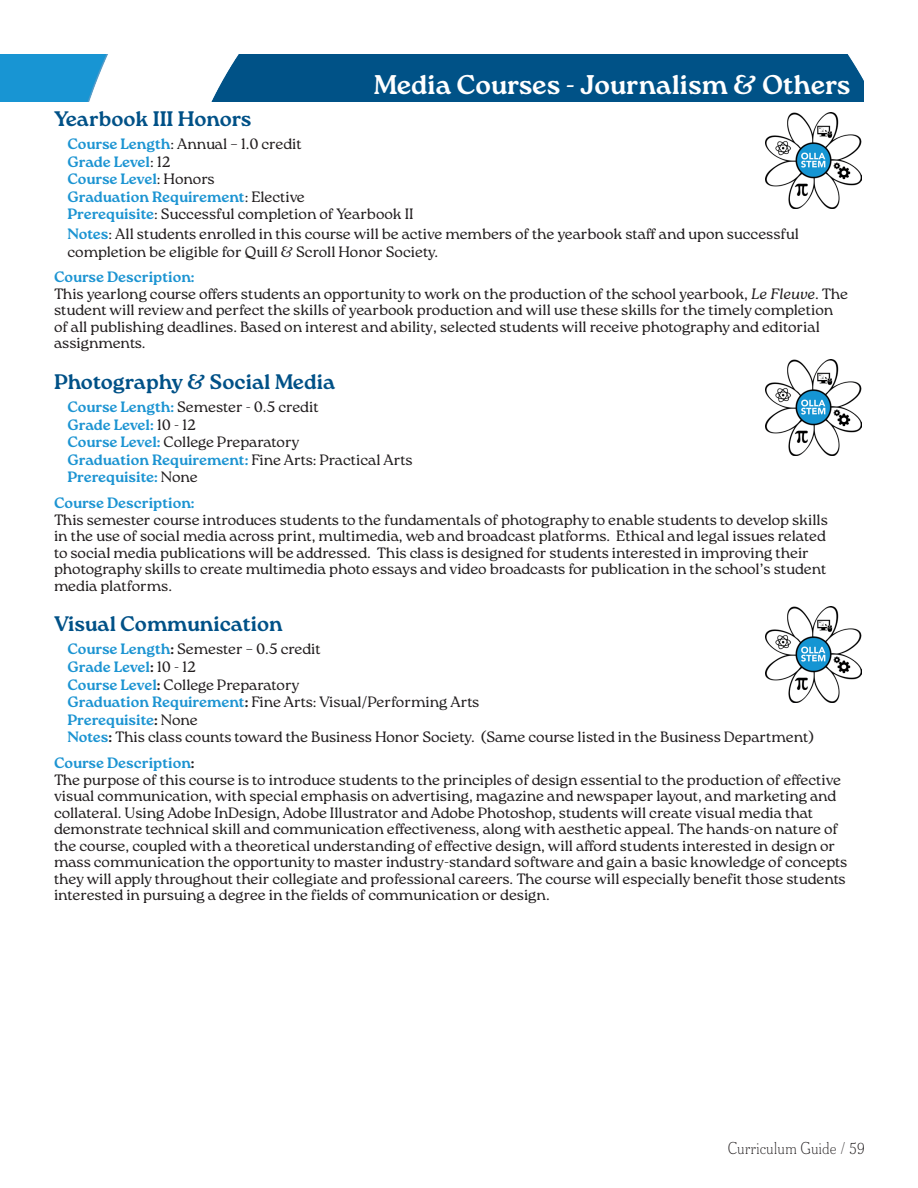
<style>
.page{position:relative;width:918px;height:1188px;background:#fff}
.page>*{position:absolute;margin:0;border:0;box-sizing:border-box;transform-origin:0 0}
.t1{font:700 27px "Roca";color:#fff}
.Course_Name{font:700 21px "Roca";color:#005187}
.Course_Description{font:300 15px/16.5px "Roca";color:#231f20}
.Course_Heading{font:300 15px/18px "Roca";color:#231f20}
.Course_Heading-2{font:700 15px "Roca";letter-spacing:-.01em;color:#1c94d2}
.Course_Decription_Heading{font:700 15px "Roca";color:#1c94d2}
.t2{font:100 ultra-condensed 15px "Meursault VF";color:#231f20}
.s1{font-weight:700;color:#1c94d2}
.s2{font-weight:300;color:#231f20}
.s3{font-style:italic}
.s4{font-weight:700}
.s5{color:#231f20}
</style>
<div class="page">
<img style="left:0;top:54px;width:864px;height:48px">
<img style="left:765px;top:112px;width:96px;height:97px">
<img style="left:765px;top:359px;width:96px;height:97px">
<img style="left:765px;top:607px;width:96px;height:96px">
<p class="t1" style="left:374px;top:68px;width:478px">Media Courses - Journalism &amp; Others</p>
<p class="Course_Name" style="left:54px;top:106px;width:199px">Yearbook III Honors</p>
<p class="Course_Heading" style="left:68px;top:137px;width:236px"><span class="s1">Course Length</span>: Annual – 1.0 credit</p>
<p class="Course_Heading-2" style="left:68px;top:153px;width:105px">Grade Level<span class="s2">: 12</span></p>
<p class="Course_Heading-2" style="left:68px;top:170px;width:149px">Course Level<span class="s2">: Honors</span></p>
<p class="Course_Heading-2" style="left:68px;top:188px;width:239px">Graduation Requirement<span class="s2">: Elective</span></p>
<p class="Course_Heading" style="left:68px;top:207px;width:348px"><span class="s1">Prerequisite</span>: Successful completion of Yearbook II</p>
<p class="Course_Heading" style="left:68px;top:226px;width:733px"><span class="s1">Notes</span>: All students enrolled in this course will be active members of the yearbook staff and upon successful completion be eligible for Quill &amp; Scroll Honor Society.</p>
<p class="Course_Decription_Heading" style="left:54px;top:268px;width:142px">Course Description:</p>
<p class="Course_Description" style="left:54px;top:287px;width:796px">This yearlong course offers students an opportunity to work on the production of the school yearbook, <span class="s3">Le Fleuve</span>. The student will review and perfect the skills of yearbook production and will use these skills for the timely completion of all publishing deadlines. Based on interest and ability, selected students will receive photography and editorial assignments.</p>
<p class="Course_Name" style="left:54px;top:369px;width:283px">Photography &amp; Social Media</p>
<p class="Course_Heading" style="left:68px;top:400px;width:253px"><span class="s1">Course Length:</span> Semester - 0.5 credit</p>
<p class="Course_Heading-2" style="left:68px;top:416px;width:130px">Grade Level: <span class="s2">10 - 12</span></p>
<p class="Course_Heading" style="left:68px;top:435px;width:233px"><span class="s1">Course Level:</span> College Preparatory</p>
<p class="Course_Heading-2" style="left:68px;top:451px;width:346px">Graduation Requirement: <span class="s2">Fine Arts: Practical Arts</span></p>
<p class="Course_Heading-2" style="left:68px;top:468px;width:132px">Prerequisite: <span class="s2">None</span></p>
<p class="Course_Decription_Heading" style="left:54px;top:494px;width:142px">Course Description:</p>
<p class="Course_Description" style="left:54px;top:513px;width:775px">This semester course introduces students to the fundamentals of photography to enable students to develop skills in the use of social media across print, multimedia, web and broadcast platforms. Ethical and legal issues related to social media publications will be addressed. This class is designed for students interested in improving their photography skills to create multimedia photo essays and video broadcasts for publication in the school’s student media platforms.</p>
<p class="Course_Name" style="left:54px;top:612px;width:230px">Visual Communication</p>
<p class="Course_Heading" style="left:68px;top:642px;width:255px"><span class="s1">Course Length</span><span class="s4">:</span> Semester – 0.5 credit</p>
<p class="Course_Heading-2" style="left:68px;top:658px;width:130px">Grade Level<span class="s5">:</span> <span class="s2">10 - 12</span></p>
<p class="Course_Heading" style="left:68px;top:677px;width:233px"><span class="s1">Course Level</span><span class="s4">:</span> College Preparatory</p>
<p class="Course_Heading" style="left:68px;top:695px;width:413px"><span class="s1">Graduation Requirement</span><span class="s4">:</span> Fine Arts: Visual/Performing Arts</p>
<p class="Course_Heading-2" style="left:68px;top:711px;width:132px">Prerequisite<span class="s5">:</span> <span class="s2">None</span></p>
<p class="Course_Heading" style="left:68px;top:730px;width:748px"><span class="s1">Notes</span><span class="s4">:</span> This class counts toward the Business Honor Society. (Same course listed in the Business Department)</p>
<p class="Course_Decription_Heading" style="left:54px;top:754px;width:142px">Course Description<span class="s5">:</span></p>
<p class="Course_Description" style="left:54px;top:773px;width:795px">The purpose of this course is to introduce students to the principles of design essential to the production of effective visual communication, with special emphasis on advertising, magazine and newspaper layout, and marketing and collateral. Using Adobe InDesign, Adobe Illustrator and Adobe Photoshop, students will create visual media that demonstrate technical skill and communication effectiveness, along with aesthetic appeal. The hands-on nature of the course, coupled with a theoretical understanding of effective design, will afford students interested in design or mass communication the opportunity to master industry-standard software and gain a basic knowledge of concepts they will apply throughout their collegiate and professional careers. The course will especially benefit those students interested in pursuing a degree in the fields of communication or design.</p>
<p class="t2" style="left:728px;top:1136px;width:139px">Curriculum Guide / 59</p>
</div>
